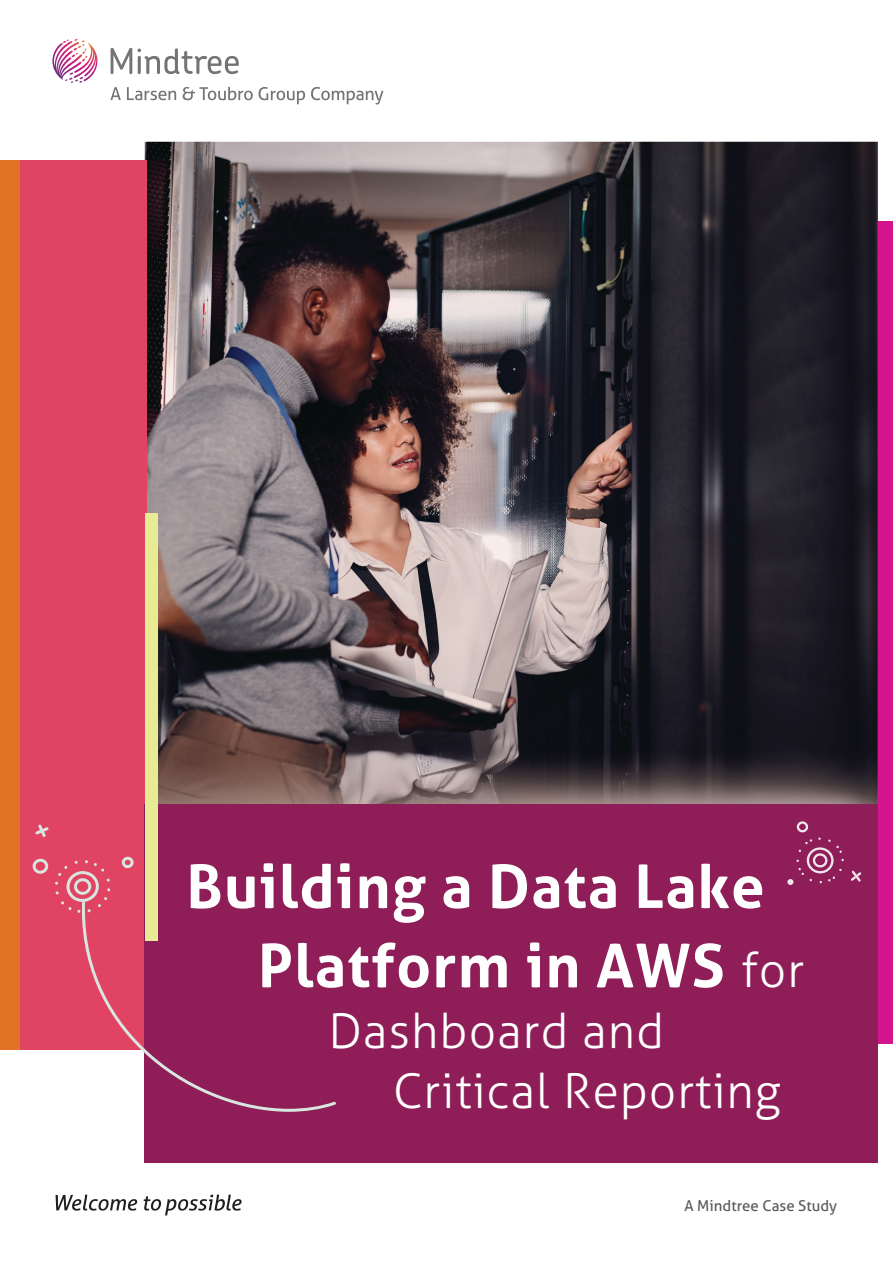
<style>
.page{position:relative;width:893px;height:1263px;background:#fff}
.page>*{position:absolute;margin:0;border:0;box-sizing:border-box;transform-origin:0 0}
.t1{font:700 60px/79.2px "Aller Typo";letter-spacing:.02em;color:#fff}
.t2{font:300 48px/60.6px "Aller Typo";letter-spacing:.02em;color:#fff}
.t3{font:15px "Aller Typo";color:#5a5a5d}
.s1{font-weight:300;font-size:48px}
</style>
<div class="page">
<svg style="left:56px;top:1194px;width:186px;height:21px"></svg>
<svg style="left:111px;top:48px;width:128px;height:26px"></svg>
<svg style="left:52px;top:39px;width:43px;height:41px"></svg>
<svg style="left:110px;top:87px;width:11px;height:13px"></svg>
<svg style="left:127px;top:87px;width:49px;height:13px"></svg>
<svg style="left:183px;top:87px;width:70px;height:13px"></svg>
<svg style="left:259px;top:87px;width:46px;height:17px"></svg>
<svg style="left:311px;top:87px;width:72px;height:17px"></svg>
<img style="left:145px;top:142px;width:733px;height:662px">
<div style="left:878px;top:221px;width:15px;height:823px;background:#d3158b"></div>
<div style="left:0;top:160px;width:146px;height:890px;background:#e04462"></div>
<div style="left:0;top:160px;width:19px;height:890px;background:#e27326"></div>
<div style="left:145px;top:804px;width:733px;height:358px;background:#8e1d58"></div>
<div style="left:145px;top:513px;width:12px;height:428px;background:#e7eb94"></div>
<svg style="left:787px;top:821px;width:57px;height:64px"></svg>
<svg style="left:851px;top:871px;width:10px;height:11px"></svg>
<svg style="left:82px;top:902px;width:254px;height:210px"></svg>
<svg style="left:55px;top:860px;width:55px;height:53px"></svg>
<svg style="left:33px;top:859px;width:15px;height:15px"></svg>
<svg style="left:122px;top:857px;width:12px;height:11px"></svg>
<svg style="left:35px;top:824px;width:14px;height:13px"></svg>
<p class="t1" style="left:258px;top:846px;width:548px;text-indent:-72px">Building a Data Lake<br>Platform in AWS <span class="s1">for</span></p>
<p class="t2" style="left:393px;top:1000px;width:389px;text-indent:-65px">Dashboard and<br>Critical Reporting</p>
<p class="t3" style="left:684px;top:1196px;width:154px">A Mindtree Case Study</p>
</div>
